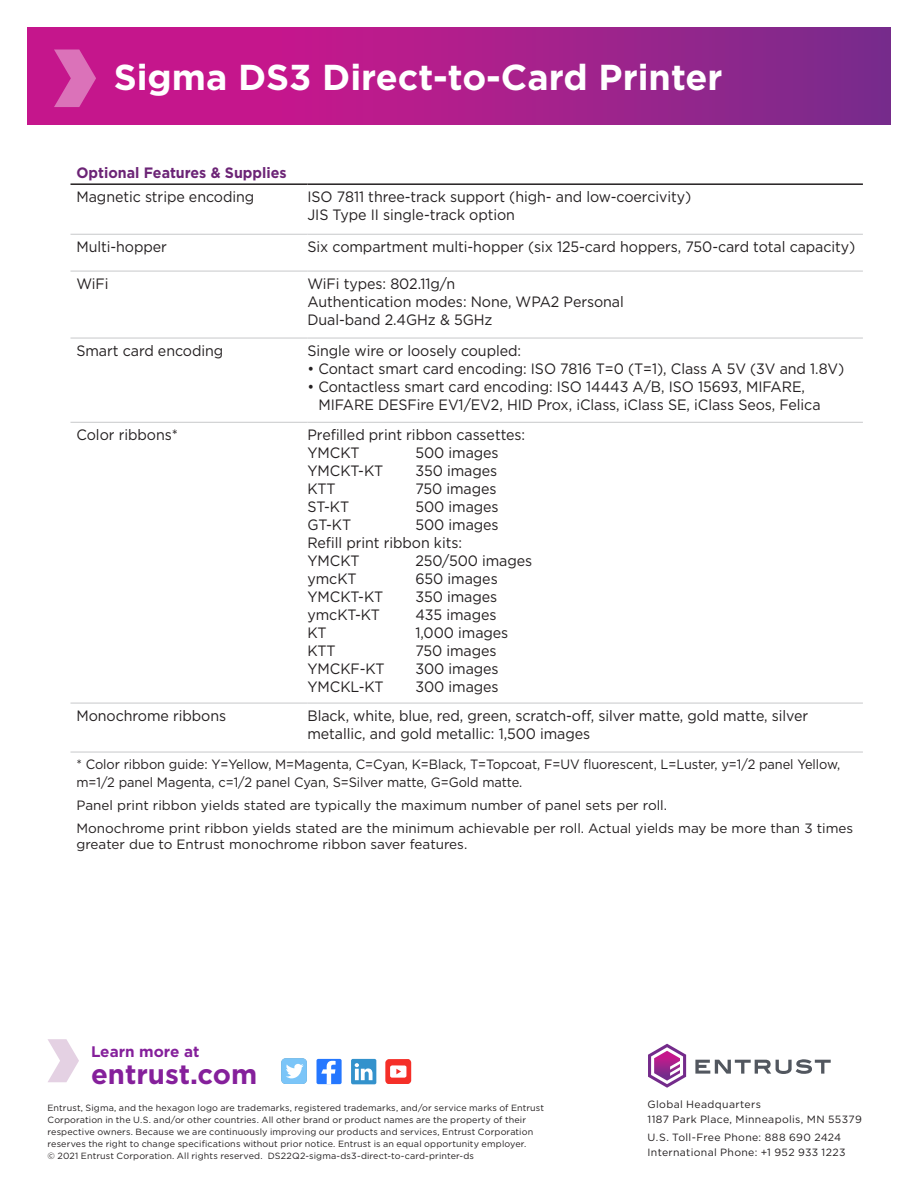
<style>
.page{position:relative;width:918px;height:1188px;background:#fff}
.page>*{position:absolute;margin:0;border:0;box-sizing:border-box;transform-origin:0 0}
.Headline{font:700 36px "Gotham";color:#fff}
.t1{font:700 27.6px "Gotham";color:#85209b}
.t2{font:700 15.3px "Gotham";color:#85209b}
.t3{font:15px/18px "Gotham";letter-spacing:-.005em;color:#231f20;scale:.95 1}
.t4{font:700 15px "Gotham";color:#6c2476;scale:.95 1}
.t5{font:13.5px/16.2px "Gotham";color:#231f20}
.t6{font:13.5px/18px "Gotham";color:#231f20;scale:.95 1}
.t7{font:10.5px/15px "Gotham";letter-spacing:.035em;color:#231f20}
.Legal{font:9px/12px "Gotham";letter-spacing:.015em;color:#231f20}
</style>
<div class="page">
<hr style="left:70px;top:234px;width:238px;height:1px;background:#c7c8ca">
<hr style="left:308px;top:234px;width:555px;height:1px;background:#c7c8ca">
<hr style="left:70px;top:271px;width:238px;height:1px;background:#c7c8ca">
<hr style="left:308px;top:271px;width:555px;height:1px;background:#c7c8ca">
<hr style="left:70px;top:338px;width:238px;height:1px;background:#c7c8ca">
<hr style="left:308px;top:338px;width:555px;height:1px;background:#c7c8ca">
<hr style="left:70px;top:422px;width:238px;height:1px;background:#c7c8ca">
<hr style="left:308px;top:422px;width:555px;height:1px;background:#c7c8ca">
<hr style="left:70px;top:183px;width:238px;height:2px;background:#231f20">
<hr style="left:308px;top:183px;width:555px;height:2px;background:#231f20">
<hr style="left:70px;top:703px;width:238px;height:1px;background:#c7c8ca">
<hr style="left:308px;top:703px;width:555px;height:1px;background:#c7c8ca">
<hr style="left:70px;top:752px;width:238px;height:1px;background:#c7c8ca">
<hr style="left:308px;top:752px;width:555px;height:1px;background:#c7c8ca">
<svg style="left:27px;top:27px;width:864px;height:98px;background:#a91e8b"></svg>
<svg style="left:54px;top:50px;width:42px;height:57px;background:#d24da7"></svg>
<svg style="left:695px;top:1059px;width:136px;height:15px"></svg>
<svg style="left:648px;top:1044px;width:38px;height:44px"></svg>
<div style="left:317px;top:1059px;width:25px;height:25px;background:#2577ff;border-radius:2px"></div>
<svg style="left:321px;top:1061px;width:15px;height:23px"></svg>
<div style="left:351px;top:1059px;width:25px;height:25px;background:#3392cc;border-radius:2px"></div>
<svg style="left:355px;top:1063px;width:18px;height:17px"></svg>
<div style="left:282px;top:1059px;width:25px;height:25px;background:#7bc5f8;border-radius:4px"></div>
<svg style="left:286px;top:1064px;width:18px;height:15px"></svg>
<svg style="left:385px;top:1059px;width:26px;height:25px"></svg>
<svg style="left:48px;top:1039px;width:31px;height:43px"></svg>
<p class="Headline" style="left:114px;top:54px;width:610px">Sigma DS3 Direct-to-Card Printer</p>
<p class="t4" style="left:76px;top:163px;width:223px">Optional Features &amp; Supplies</p>
<p class="t3" style="left:76px;top:188px;width:189px">Magnetic stripe encoding</p>
<p class="t3" style="left:308px;top:188px;width:405px">ISO 7811 three-track support (high- and low-coercivity)</p>
<p class="t3" style="left:308px;top:206px;width:220px">JIS Type II single-track option</p>
<p class="t3" style="left:76px;top:238px;width:97px">Multi-hopper</p>
<p class="t3" style="left:308px;top:238px;width:578px">Six compartment multi-hopper (six 125-card hoppers, 750-card total capacity)</p>
<p class="t3" style="left:76px;top:274px;width:35px">WiFi</p>
<p class="t3" style="left:308px;top:274px;width:157px">WiFi types: 802.11g/n</p>
<p class="t3" style="left:308px;top:292px;width:335px">Authentication modes: None, WPA2 Personal</p>
<p class="t3" style="left:308px;top:310px;width:196px">Dual-band 2.4GHz &amp; 5GHz</p>
<p class="t3" style="left:76px;top:341px;width:156px">Smart card encoding</p>
<p class="t3" style="left:308px;top:341px;width:226px">Single wire or loosely coupled:</p>
<p class="t3" style="left:308px;top:359px;width:567px">• Contact smart card encoding: ISO 7816 T=0 (T=1), Class A 5V (3V and 1.8V)</p>
<p class="t3" style="left:318px;top:377px;width:530px;text-indent:-11px">• Contactless smart card encoding: ISO 14443 A/B, ISO 15693, MIFARE,<br>MIFARE DESFire EV1/EV2, HID Prox, iClass, iClass SE, iClass Seos, Felica</p>
<p class="t3" style="left:76px;top:426px;width:108px">Color ribbons*</p>
<p class="t3" style="left:308px;top:426px;width:231px">Prefilled print ribbon cassettes:</p>
<p class="t3" style="left:308px;top:444px;width:56px">YMCKT</p>
<p class="t3" style="left:416px;top:444px;width:89px">500 images</p>
<p class="t3" style="left:308px;top:462px;width:81px">YMCKT-KT</p>
<p class="t3" style="left:416px;top:462px;width:88px">350 images</p>
<p class="t3" style="left:308px;top:480px;width:31px">KTT</p>
<p class="t3" style="left:416px;top:480px;width:87px">750 images</p>
<p class="t3" style="left:308px;top:498px;width:45px">ST-KT</p>
<p class="t3" style="left:416px;top:498px;width:89px">500 images</p>
<p class="t3" style="left:308px;top:516px;width:47px">GT-KT</p>
<p class="t3" style="left:416px;top:516px;width:89px">500 images</p>
<p class="t3" style="left:308px;top:534px;width:164px">Refill print ribbon kits:</p>
<p class="t3" style="left:308px;top:552px;width:56px">YMCKT</p>
<p class="t3" style="left:416px;top:552px;width:125px">250/500 images</p>
<p class="t3" style="left:308px;top:570px;width:53px">ymcKT</p>
<p class="t3" style="left:416px;top:570px;width:88px">650 images</p>
<p class="t3" style="left:308px;top:588px;width:81px">YMCKT-KT</p>
<p class="t3" style="left:416px;top:588px;width:88px">350 images</p>
<p class="t3" style="left:308px;top:606px;width:78px">ymcKT-KT</p>
<p class="t3" style="left:416px;top:606px;width:87px">435 images</p>
<p class="t3" style="left:308px;top:624px;width:22px">KT</p>
<p class="t3" style="left:416px;top:624px;width:99px">1,000 images</p>
<p class="t3" style="left:308px;top:642px;width:31px">KTT</p>
<p class="t3" style="left:416px;top:642px;width:87px">750 images</p>
<p class="t3" style="left:308px;top:660px;width:83px">YMCKF-KT</p>
<p class="t3" style="left:416px;top:660px;width:89px">300 images</p>
<p class="t3" style="left:308px;top:678px;width:82px">YMCKL-KT</p>
<p class="t3" style="left:416px;top:678px;width:89px">300 images</p>
<p class="t3" style="left:76px;top:706px;width:159px">Monochrome ribbons</p>
<p class="t3" style="left:308px;top:706px;width:529px">Black, white, blue, red, green, scratch-off, silver matte, gold matte, silver metallic, and gold metallic: 1,500 images</p>
<p class="t6" style="left:76px;top:755px;width:806px">* Color ribbon guide: Y=Yellow, M=Magenta, C=Cyan, K=Black, T=Topcoat, F=UV fluorescent, L=Luster, y=1/2 panel Yellow, m=1/2 panel Magenta, c=1/2 panel Cyan, S=Silver matte, G=Gold matte.</p>
<p class="t5" style="left:76px;top:797px;width:592px">Panel print ribbon yields stated are typically the maximum number of panel sets per roll.</p>
<p class="t5" style="left:76px;top:820px;width:778px">Monochrome print ribbon yields stated are the minimum achievable per roll. Actual yields may be more than 3 times greater due to Entrust monochrome ribbon saver features.</p>
<p class="t2" style="left:91px;top:1041px;width:110px">Learn more at</p>
<p class="t1" style="left:91px;top:1056px;width:168px">entrust.com</p>
<p class="Legal" style="left:48px;top:1102px;width:498px">Entrust, Sigma, and the hexagon logo are trademarks, registered trademarks, and/or service marks of Entrust Corporation in the U.S. and/or other countries. All other brand or product names are the property of their respective owners. Because we are continuously improving our products and services, Entrust Corporation reserves the right to change specifications without prior notice. Entrust is an equal opportunity employer.<br>© 2021 Entrust Corporation. All rights reserved. DS22Q2-sigma-ds3-direct-to-card-printer-ds</p>
<p class="t7" style="left:648px;top:1097px;width:216px">Global Headquarters<br>1187 Park Place, Minneapolis, MN 55379</p>
<p class="t7" style="left:648px;top:1130px;width:200px">U.S. Toll-Free Phone: 888 690 2424<br>International Phone: +1 952 933 1223</p>
</div>
